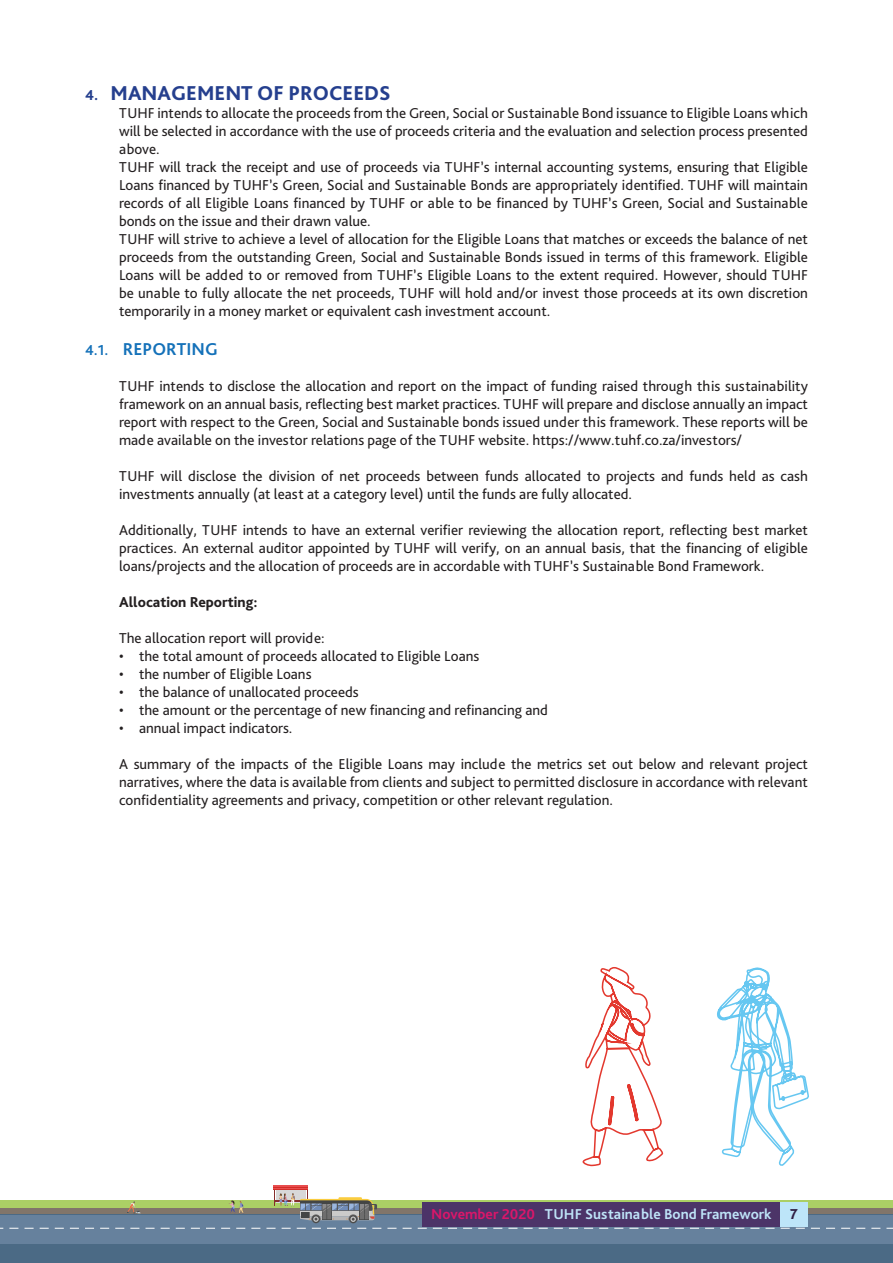
<style>
.page{position:relative;width:893px;height:1263px;background:#fff}
.page>*{position:absolute;margin:0;border:0;box-sizing:border-box;transform-origin:0 0}
.t1{font:800 21px "Bliss Pro";color:#253f8e}
.t2{font:700 18px "Bliss Pro";color:#1471b9}
.Paragraph_Style_1{font:15px/18px "Bliss Pro";color:#231f20;text-align:justify}
.t3{font:700 15px "Bliss Pro";color:#bee4f8}
.Paragraph_Style_1-2{font:800 15px "Bliss Pro";color:#231f20}
.s1{font-size:15px}
.s2{color:#db166a}
.s3{font-weight:800;color:#301f44}
</style>
<div class="page">
<div style="left:0;top:1213px;width:893px;height:49px;background:#66819d"></div>
<div style="left:0;top:1200px;width:893px;height:8px;background:#abcf65"></div>
<div style="left:0;top:1208px;width:893px;height:6px;background:#81756a"></div>
<div style="left:0;top:1244px;width:893px;height:19px;background:#4b6a85"></div>
<hr style="left:0;top:1214px;width:893px;height:1px;background:#4b6a85">
<svg style="left:0;top:1228px;width:893px;height:1px"></svg>
<div style="left:780px;top:1202px;width:28px;height:24px;background:#bde5f9"></div>
<div style="left:423px;top:1202px;width:357px;height:24px;background:#4c3468"></div>
<div style="left:274px;top:1185px;width:34px;height:5px;background:#d32c27"></div>
<hr style="left:274px;top:1185px;width:34px;height:1px;background:#e84d4e">
<hr style="left:274px;top:1186px;width:34px;height:1px;background:#e84d4e">
<div style="left:349px;top:1215px;width:8px;height:8px;background:#515151;border-radius:50%"></div>
<div style="left:312px;top:1215px;width:8px;height:8px;background:#515151;border-radius:50%"></div>
<svg style="left:229px;top:1200px;width:15px;height:14px"></svg>
<svg style="left:274px;top:1188px;width:103px;height:34px"></svg>
<svg style="left:127px;top:1201px;width:14px;height:13px"></svg>
<svg style="left:717px;top:967px;width:92px;height:199px"></svg>
<svg style="left:582px;top:967px;width:82px;height:200px"></svg>
<p class="t1" style="left:85px;top:80px;width:307px"><span class="s1">4.</span> MANAGEMENT OF PROCEEDS</p>
<p class="Paragraph_Style_1" style="left:119px;top:104px;width:690px">TUHF intends to allocate the proceeds from the Green, Social or Sustainable Bond issuance to Eligible Loans which will be selected in accordance with the use of proceeds criteria and the evaluation and selection process presented above.</p>
<p class="Paragraph_Style_1" style="left:119px;top:158px;width:690px">TUHF will track the receipt and use of proceeds via TUHF’s internal accounting systems, ensuring that Eligible Loans financed by TUHF’s Green, Social and Sustainable Bonds are appropriately identified. TUHF will maintain records of all Eligible Loans financed by TUHF or able to be financed by TUHF’s Green, Social and Sustainable bonds on the issue and their drawn value.</p>
<p class="Paragraph_Style_1" style="left:119px;top:230px;width:690px">TUHF will strive to achieve a level of allocation for the Eligible Loans that matches or exceeds the balance of net proceeds from the outstanding Green, Social and Sustainable Bonds issued in terms of this framework. Eligible Loans will be added to or removed from TUHF’s Eligible Loans to the extent required. However, should TUHF be unable to fully allocate the net proceeds, TUHF will hold and/or invest those proceeds at its own discretion temporarily in a money market or equivalent cash investment account.</p>
<p class="t2" style="left:85px;top:338px;width:134px"><span class="s1">4.1.</span> REPORTING</p>
<p class="Paragraph_Style_1" style="left:119px;top:377px;width:690px">TUHF intends to disclose the allocation and report on the impact of funding raised through this sustainability framework on an annual basis, reflecting best market practices. TUHF will prepare and disclose annually an impact report with respect to the Green, Social and Sustainable bonds issued under this framework. These reports will be made available on the investor relations page of the TUHF website. https://www.tuhf.co.za/investors/</p>
<p class="Paragraph_Style_1" style="left:119px;top:467px;width:690px">TUHF will disclose the division of net proceeds between funds allocated to projects and funds held as cash investments annually (at least at a category level) until the funds are fully allocated.</p>
<p class="Paragraph_Style_1" style="left:119px;top:521px;width:690px">Additionally, TUHF intends to have an external verifier reviewing the allocation report, reflecting best market practices. An external auditor appointed by TUHF will verify, on an annual basis, that the financing of eligible loans/projects and the allocation of proceeds are in accordable with TUHF’s Sustainable Bond Framework.</p>
<p class="Paragraph_Style_1-2" style="left:119px;top:593px;width:140px">Allocation Reporting:</p>
<p class="Paragraph_Style_1" style="left:119px;top:629px;width:207px">The allocation report will provide:</p>
<p class="Paragraph_Style_1" style="left:119px;top:647px;width:362px">• the total amount of proceeds allocated to Eligible Loans</p>
<p class="Paragraph_Style_1" style="left:119px;top:665px;width:194px">• the number of Eligible Loans</p>
<p class="Paragraph_Style_1" style="left:119px;top:683px;width:241px">• the balance of unallocated proceeds</p>
<p class="Paragraph_Style_1" style="left:119px;top:701px;width:430px">• the amount or the percentage of new financing and refinancing and</p>
<p class="Paragraph_Style_1" style="left:119px;top:719px;width:175px">• annual impact indicators.</p>
<p class="Paragraph_Style_1" style="left:119px;top:755px;width:690px">A summary of the impacts of the Eligible Loans may include the metrics set out below and relevant project narratives, where the data is available from clients and subject to permitted disclosure in accordance with relevant confidentiality agreements and privacy, competition or other relevant regulation.</p>
<p class="t3" style="left:431px;top:1205px;width:368px"><span class="s2">November 2020</span> TUHF Sustainable Bond Framework <span class="s3">7</span></p>
</div>
